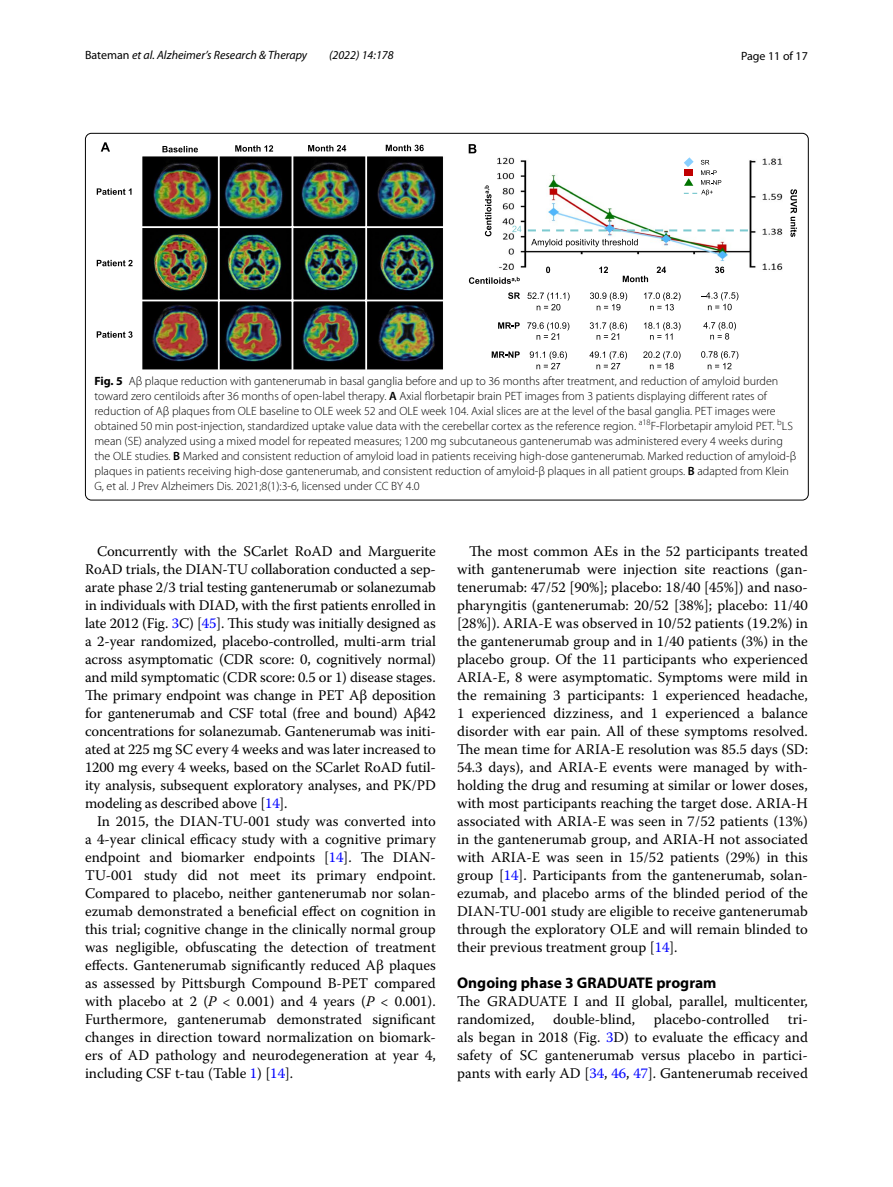
<style>
.page{position:relative;width:893px;height:1187px;background:#fff}
.page>*{position:absolute;margin:0;border:0;box-sizing:border-box;transform-origin:0 0}
.t1{font:700 15.45px "Myriad Pro";color:#000}
.t2{font:14.7px/18px "Warnock Pro";color:#000;text-align:justify}
.t3{font:300 12px/15px "Myriad Pro";color:#000}
.t4{font:italic 12px "Myriad Pro";color:#000}
.t5{font:12px "Myriad Pro";color:#000}
.s1{font-style:normal}
.s2{font-weight:700}
.s3{font-weight:600}
.s4{color:#00f}
.s5{font-style:italic}
</style>
<div class="page">
<img style="left:143px;top:157px;width:639px;height:212px">
<hr style="left:218px;top:155px;width:2px;height:214px;background:#fff">
<hr style="left:292px;top:155px;width:1px;height:214px;background:#fff">
<hr style="left:365px;top:155px;width:2px;height:214px;background:#fff">
<hr style="left:141px;top:226px;width:311px;height:2px;background:#fff">
<hr style="left:141px;top:299px;width:311px;height:2px;background:#fff">
<svg style="left:97px;top:188px;width:35px;height:7px"></svg>
<svg style="left:97px;top:260px;width:36px;height:6px"></svg>
<svg style="left:97px;top:331px;width:36px;height:7px"></svg>
<svg style="left:162px;top:146px;width:36px;height:6px"></svg>
<svg style="left:235px;top:145px;width:38px;height:7px"></svg>
<svg style="left:308px;top:145px;width:38px;height:6px"></svg>
<svg style="left:386px;top:145px;width:38px;height:6px"></svg>
<svg style="left:101px;top:142px;width:9px;height:10px"></svg>
<svg style="left:498px;top:322px;width:22px;height:7px"></svg>
<svg style="left:492px;top:351px;width:28px;height:7px"></svg>
<svg style="left:469px;top:277px;width:51px;height:7px"></svg>
<svg style="left:508px;top:292px;width:12px;height:7px"></svg>
<svg style="left:590px;top:292px;width:37px;height:18px"></svg>
<svg style="left:644px;top:292px;width:37px;height:18px"></svg>
<svg style="left:527px;top:292px;width:43px;height:18px"></svg>
<svg style="left:590px;top:322px;width:37px;height:17px"></svg>
<svg style="left:644px;top:322px;width:37px;height:17px"></svg>
<svg style="left:527px;top:322px;width:42px;height:17px"></svg>
<svg style="left:589px;top:351px;width:38px;height:18px"></svg>
<svg style="left:643px;top:351px;width:38px;height:18px"></svg>
<svg style="left:530px;top:351px;width:37px;height:18px"></svg>
<svg style="left:701px;top:292px;width:37px;height:18px"></svg>
<svg style="left:703px;top:322px;width:33px;height:17px"></svg>
<svg style="left:701px;top:351px;width:37px;height:18px"></svg>
<svg style="left:790px;top:189px;width:7px;height:48px"></svg>
<svg style="left:484px;top:185px;width:7px;height:51px"></svg>
<svg style="left:546px;top:266px;width:4px;height:7px"></svg>
<svg style="left:599px;top:266px;width:9px;height:7px"></svg>
<svg style="left:657px;top:266px;width:9px;height:7px"></svg>
<svg style="left:715px;top:266px;width:9px;height:7px"></svg>
<svg style="left:623px;top:276px;width:25px;height:6px"></svg>
<svg style="left:528px;top:229px;width:224px;height:2px"></svg>
<svg style="left:684px;top:157px;width:37px;height:39px"></svg>
<svg style="left:512px;top:226px;width:9px;height:6px"></svg>
<svg style="left:469px;top:144px;width:7px;height:9px"></svg>
<svg style="left:531px;top:239px;width:107px;height:8px"></svg>
<p class="t4" style="left:85px;top:48px;width:224px"><span class="s1">Bateman</span> et al. Alzheimer’s Research &amp; Therapy</p>
<p class="t4" style="left:329px;top:48px;width:66px">(2022) 14:178</p>
<p class="t5" style="left:741px;top:48px;width:68px">Page 11 of 17</p>
<p class="t3" style="left:94px;top:374px;width:703px"><span class="s2">Fig. 5</span> Aβ plaque reduction with gantenerumab in basal ganglia before and up to 36 months after treatment, and reduction of amyloid burden toward zero centiloids after 36 months of open-label therapy. <span class="s3">A</span> Axial florbetapir brain PET images from 3 patients displaying different rates of reduction of Aβ plaques from OLE baseline to OLE week 52 and OLE week 104. Axial slices are at the level of the basal ganglia. PET images were obtained 50 min post-injection, standardized uptake value data with the cerebellar cortex as the reference region. <sup>a18</sup>F-Florbetapir amyloid PET. <sup>b</sup>LS mean (SE) analyzed using a mixed model for repeated measures; 1200 mg subcutaneous gantenerumab was administered every 4 weeks during the OLE studies. <span class="s3">B</span> Marked and consistent reduction of amyloid load in patients receiving high-dose gantenerumab. Marked reduction of amyloid-β plaques in patients receiving high-dose gantenerumab, and consistent reduction of amyloid-β plaques in all patient groups. <span class="s3">B</span> adapted from Klein G, et al. J Prev Alzheimers Dis. 2021;8(1):3-6, licensed under CC BY 4.0</p>
<p class="t2" style="left:85px;top:541px;width:352px;text-indent:12px">Concurrently with the SCarlet RoAD and Marguerite RoAD trials, the DIAN-TU collaboration conducted a sep&shy;arate phase 2/3 trial testing gantenerumab or solanezumab in individuals with DIAD, with the first patients enrolled in late 2012 (Fig. <span class="s4">3</span>C) [<span class="s4">45</span>]. This study was initially designed as a 2-year randomized, placebo-controlled, multi-arm trial across asymptomatic (CDR score: 0, cognitively normal) and mild symptomatic (CDR score: 0.5 or 1) disease stages.<br>The primary endpoint was change in PET Aβ deposition for gantenerumab and CSF total (free and bound) Aβ42 concentrations for solanezumab. Gantenerumab was initi&shy;ated at 225 mg SC every 4 weeks and was later increased to 1200 mg every 4 weeks, based on the SCarlet RoAD futil&shy;ity analysis, subsequent exploratory analyses, and PK/PD modeling as described above [<span class="s4">14</span>].</p>
<p class="t2" style="left:85px;top:811px;width:352px;text-indent:12px">In 2015, the DIAN-TU-001 study was converted into a 4-year clinical efficacy study with a cognitive primary endpoint and biomarker endpoints [<span class="s4">14</span>]. The DIAN-TU-001 study did not meet its primary endpoint.<br>Compared to placebo, neither gantenerumab nor solan&shy;ezumab demonstrated a beneficial effect on cognition in this trial; cognitive change in the clinically normal group was negligible, obfuscating the detection of treatment effects. Gantenerumab significantly reduced Aβ plaques as assessed by Pittsburgh Compound B-PET compared with placebo at 2 (<span class="s5">P</span> &lt; 0.001) and 4 years (<span class="s5">P</span> &lt; 0.001).<br>Furthermore, gantenerumab demonstrated significant changes in direction toward normalization on biomark&shy;ers of AD pathology and neurodegeneration at year 4, including CSF t-tau (Table <span class="s4">1</span>) [<span class="s4">14</span>].</p>
<p class="t2" style="left:457px;top:541px;width:352px;text-indent:12px">The most common AEs in the 52 participants treated with gantenerumab were injection site reactions (gan&shy;tenerumab: 47/52 [90%]; placebo: 18/40 [45%]) and naso&shy;pharyngitis (gantenerumab: 20/52 [38%]; placebo: 11/40 [28%]). ARIA-E was observed in 10/52 patients (19.2%) in the gantenerumab group and in 1/40 patients (3%) in the placebo group. Of the 11 participants who experienced ARIA-E, 8 were asymptomatic. Symptoms were mild in the remaining 3 participants: 1 experienced headache, 1 experienced dizziness, and 1 experienced a balance disorder with ear pain. All of these symptoms resolved.<br>The mean time for ARIA-E resolution was 85.5 days (SD:<br>54.3 days), and ARIA-E events were managed by with&shy;holding the drug and resuming at similar or lower doses, with most participants reaching the target dose. ARIA-H associated with ARIA-E was seen in 7/52 patients (13%) in the gantenerumab group, and ARIA-H not associated with ARIA-E was seen in 15/52 patients (29%) in this group [<span class="s4">14</span>]. Participants from the gantenerumab, solan&shy;ezumab, and placebo arms of the blinded period of the DIAN-TU-001 study are eligible to receive gantenerumab through the exploratory OLE and will remain blinded to their previous treatment group [<span class="s4">14</span>].</p>
<p class="t1" style="left:457px;top:972px;width:261px">Ongoing phase 3 GRADUATE program</p>
<p class="t2" style="left:457px;top:991px;width:352px">The GRADUATE I and II global, parallel, multicenter, randomized,</p>
<p class="t2" style="left:553px;top:1009px;width:84px">double-blind,</p>
<p class="t2" style="left:654px;top:1009px;width:117px">placebo-controlled</p>
<p class="t2" style="left:457px;top:1009px;width:352px;text-indent:331px">tri&shy;als began in 2018 (Fig. <span class="s4">3</span>D) to evaluate the efficacy and safety of SC gantenerumab versus placebo in partici&shy;pants with early AD [<span class="s4">34</span>, <span class="s4">46</span>, <span class="s4">47</span>]. Gantenerumab received</p>
</div>
